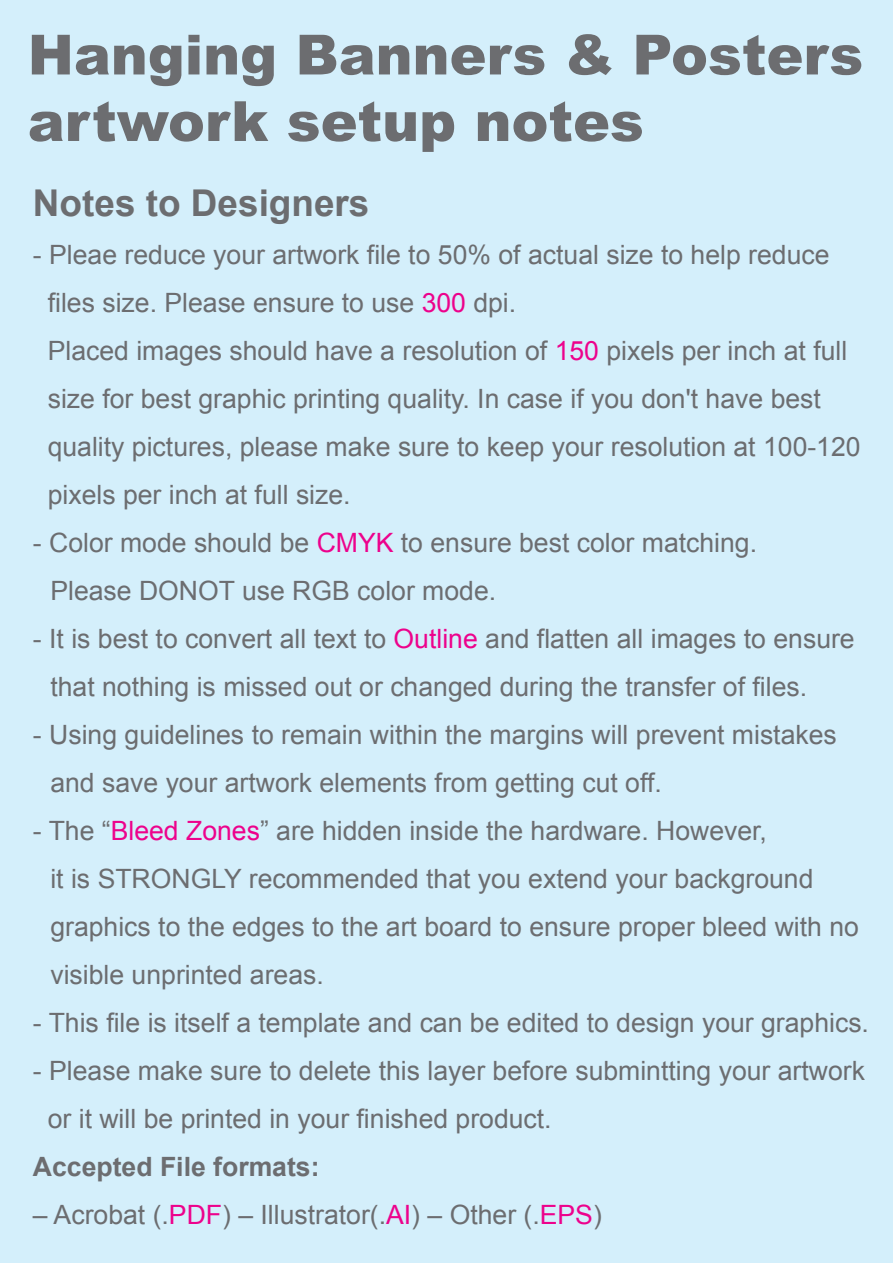
<style>
.page{position:relative;width:893px;height:1263px;background:#d4effb}
.page>*{position:absolute;margin:0;border:0;box-sizing:border-box;transform-origin:0 0}
.t1{font:900 55.35px/66.4px "Arial";color:#6c6d70}
.t2{font:700 36.9px "Arial";color:#6c6d70}
.t3{font:26.55px/48px "Arial";color:#6c6d70}
.t4{font:700 26.55px "Arial";color:#6c6d70}
.s1{color:#ed028c}
</style>
<div class="page">
<h1 class="t1" style="left:28px;top:20px;width:837px">Hanging Banners &amp; Posters artwork setup notes</h1>
<h2 class="t2" style="left:33px;top:179px;width:338px">Notes to Designers</h2>
<p class="t3" style="left:48px;top:231px;width:814px;text-indent:-15px">- Pleae reduce your artwork file to 50% of actual size to help reduce files size. Please ensure to use <span class="s1">300</span> dpi.<br>Placed images should have a resolution of <span class="s1">150</span> pixels per inch at full size for best graphic printing quality. In case if you don't have best quality pictures, please make sure to keep your resolution at 100-120 pixels per inch at full size.</p>
<p class="t3" style="left:50px;top:519px;width:708px;text-indent:-17px">- Color mode should be <span class="s1">CMYK</span> to ensure best color matching.<br>Please DONOT use RGB color mode.</p>
<p class="t3" style="left:50px;top:615px;width:806px;text-indent:-17px">- It is best to convert all text to <span class="s1">Outline</span> and flatten all images to ensure that nothing is missed out or changed during the transfer of files.</p>
<p class="t3" style="left:50px;top:711px;width:788px;text-indent:-17px">- Using guidelines to remain within the margins will prevent mistakes and save your artwork elements from getting cut off.</p>
<p class="t3" style="left:50px;top:807px;width:810px;text-indent:-17px">- The “<span class="s1">Bleed Zones</span>” are hidden inside the hardware. However,<br>it is STRONGLY recommended that you extend your background graphics to the edges to the art board to ensure proper bleed with no visible unprinted areas.</p>
<p class="t3" style="left:33px;top:999px;width:838px">- This file is itself a template and can be edited to design your graphics.</p>
<p class="t3" style="left:48px;top:1047px;width:819px;text-indent:-15px">- Please make sure to delete this layer before submintting your artwork or it will be printed in your finished product.</p>
<p class="t4" style="left:33px;top:1149px;width:288px">Accepted File formats:</p>
<p class="t3" style="left:33px;top:1191px;width:570px">– Acrobat (.<span class="s1">PDF</span>) – Illustrator(.<span class="s1">AI</span>) – Other (.<span class="s1">EPS</span>)</p>
</div>
